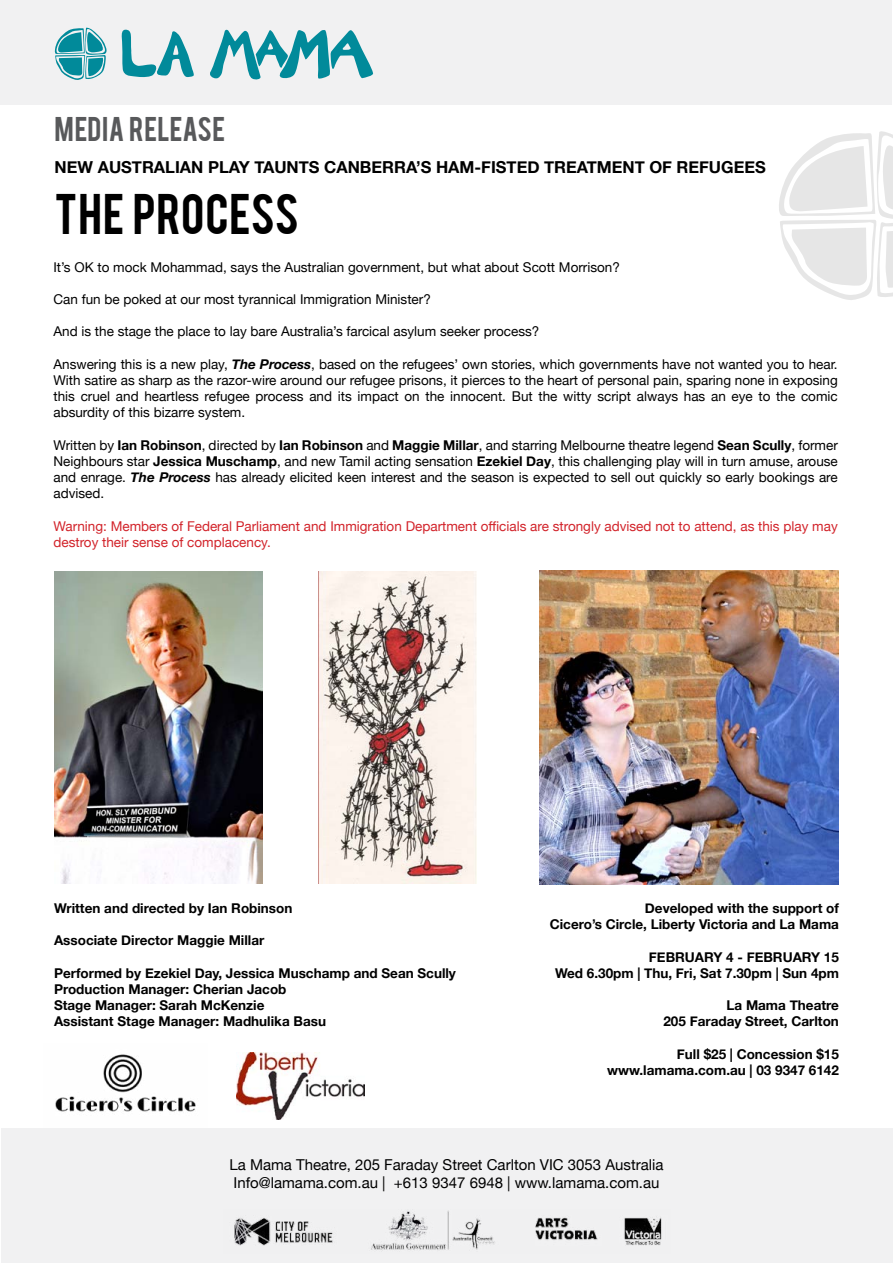
<style>
.page{position:relative;width:893px;height:1263px;background:#fff}
.page>*{position:absolute;margin:0;border:0;box-sizing:border-box;transform-origin:0 0}
.t1{font:45px "Bebas";letter-spacing:.015em;color:#000}
.t2{font:27px "Bebas";letter-spacing:.01em;color:#58595b}
.t3{font:700 16.5px "Helvetica Neue";color:#000}
.t4{font:15px/18px "Helvetica Neue";color:#000}
.t5{font:13.5px/16.2px "Helvetica Neue";color:#000;text-align:justify}
.t6{font:700 13.5px/16.2px "Helvetica Neue";color:#000;text-align:right}
.t7{font:13.5px/16.2px "Helvetica Neue";color:#d2232a}
.s1{font-weight:700;font-style:italic}
.s2{font-weight:700}
</style>
<div class="page">
<svg style="left:779px;top:131px;width:114px;height:169px"></svg>
<div style="left:0;top:0;width:891px;height:104px;background:#f1f1f2"></div>
<div style="left:1px;top:1128px;width:891px;height:134px;background:#f1f1f2"></div>
<svg style="left:55px;top:27px;width:52px;height:53px"></svg>
<svg style="left:210px;top:29px;width:164px;height:51px"></svg>
<svg style="left:121px;top:30px;width:73px;height:48px"></svg>
<img style="left:234px;top:1210px;width:428px;height:41px">
<img style="left:55px;top:572px;width:208px;height:312px">
<img style="left:319px;top:572px;width:157px;height:312px">
<img style="left:55px;top:1054px;width:141px;height:58px">
<img style="left:236px;top:1052px;width:129px;height:68px">
<img style="left:539px;top:571px;width:300px;height:313px">
<h2 class="t2" style="left:55px;top:109px;width:172px">MEDIA RELEASE</h2>
<p class="t3" style="left:55px;top:155px;width:713px">NEW AUSTRALIAN PLAY TAUNTS CANBERRA’S HAM-FISTED TREATMENT OF REFUGEES</p>
<h1 class="t1" style="left:55px;top:181px;width:246px">THE PROCESS</h1>
<p class="t5" style="left:53px;top:259px;width:568px">It’s OK to mock Mohammad, says the Australian government, but what about Scott Morrison?</p>
<p class="t5" style="left:53px;top:292px;width:379px">Can fun be poked at our most tyrannical Immigration Minister?</p>
<p class="t5" style="left:53px;top:324px;width:487px">And is the stage the place to lay bare Australia’s farcical asylum seeker process?</p>
<p class="t5" style="left:53px;top:357px;width:786px">Answering this is a new play, <span class="s1">The Process</span>, based on the refugees’ own stories, which governments have not wanted you to hear.<br>With satire as sharp as the razor-wire around our refugee prisons, it pierces to the heart of personal pain, sparing none in exposing this cruel and heartless refugee process and its impact on the innocent. But the witty script always has an eye to the comic absurdity of this bizarre system.</p>
<p class="t5" style="left:53px;top:438px;width:786px">Written by <span class="s2">Ian Robinson</span>, directed by <span class="s2">Ian Robinson</span> and <span class="s2">Maggie Millar</span>, and starring Melbourne theatre legend <span class="s2">Sean Scully</span>, former Neighbours star <span class="s2">Jessica Muschamp</span>, and new Tamil acting sensation <span class="s2">Ezekiel Day</span>, this challenging play will in turn amuse, arouse and enrage. <span class="s1">The Process</span> has already elicited keen interest and the season is expected to sell out quickly so early bookings are advised.</p>
<p class="t7" style="left:53px;top:519px;width:786px">Warning: Members of Federal Parliament and Immigration Department officials are strongly advised not to attend, as this play may destroy their sense of complacency.</p>
<p class="t6" style="left:54px;top:900px;width:240px">Written and directed by Ian Robinson</p>
<p class="t6" style="left:54px;top:933px;width:212px">Associate Director Maggie Millar</p>
<p class="t6" style="left:54px;top:965px;width:403px;text-align:left">Performed by Ezekiel Day, Jessica Muschamp and Sean Scully Production Manager: Cherian Jacob<br>Stage Manager: Sarah McKenzie<br>Assistant Stage Manager: Madhulika Basu</p>
<p class="t6" style="left:550px;top:900px;width:291px">Developed with the support of<br>Cicero’s Circle, Liberty Victoria and La Mama</p>
<p class="t6" style="left:555px;top:949px;width:285px">FEBRUARY 4 - FEBRUARY 15<br>Wed 6.30pm | Thu, Fri, Sat 7.30pm | Sun 4pm</p>
<p class="t6" style="left:663px;top:998px;width:177px">La Mama Theatre<br>205 Faraday Street, Carlton</p>
<p class="t6" style="left:607px;top:1046px;width:233px">Full $25 | Concession $15 www.lamama.com.au | 03 9347 6142</p>
<p class="t4" style="left:229px;top:1156px;width:435px">La Mama Theatre, 205 Faraday Street Carlton VIC 3053 Australia<br>Info@lamama.com.au | +613 9347 6948 | www.lamama.com.au</p>
</div>
